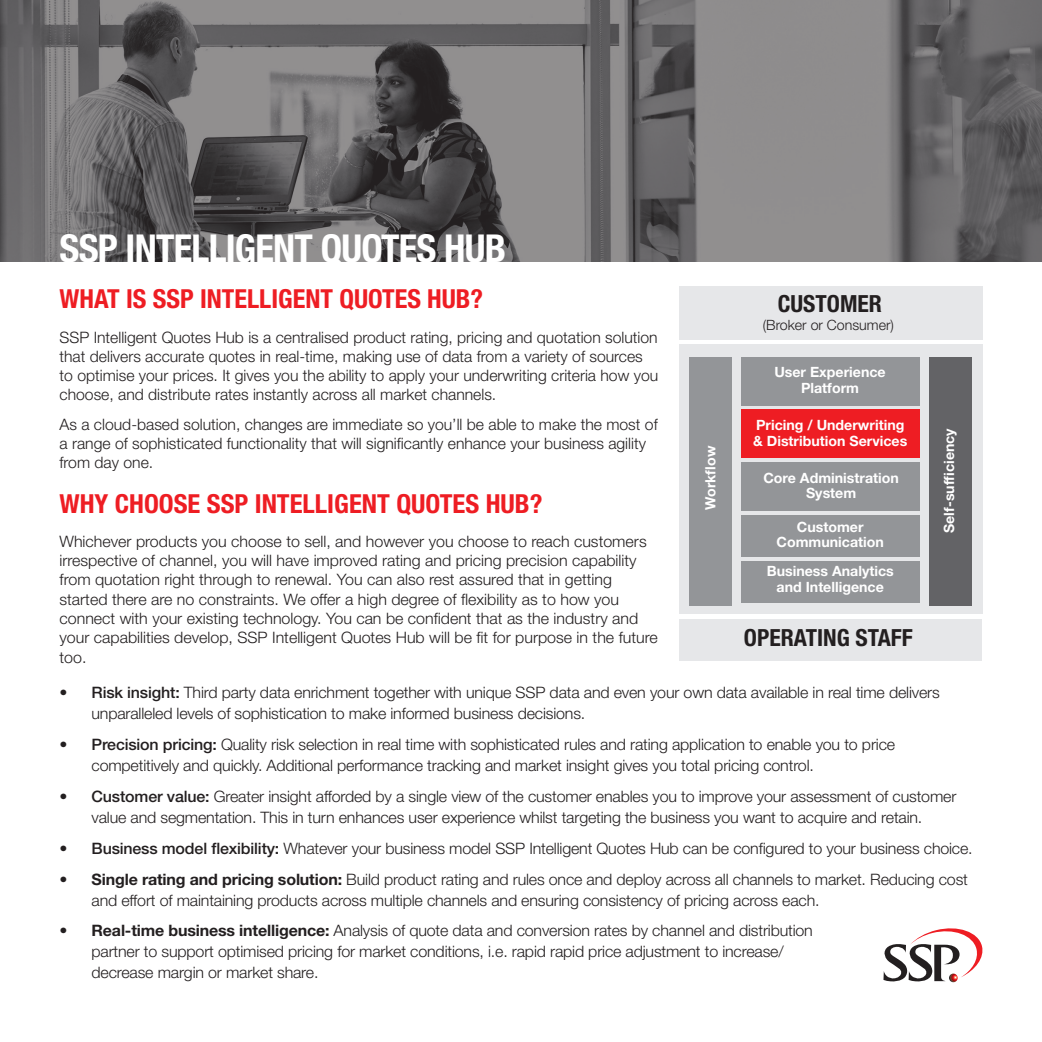
<style>
.page{position:relative;width:1042px;height:1042px;background:#fff}
.page>*{position:absolute;margin:0;border:0;box-sizing:border-box;transform-origin:0 0}
.t1{font:700 condensed 38.5px "Helvetica Neue";letter-spacing:-.02em;color:#fff}
.body{font:700 condensed 26.25px "Helvetica Neue";color:#ee1d23}
.body-2{font:700 condensed 23.62px "Helvetica Neue";color:#231f20}
.body-3{font:300 15.75px/19.2px "Helvetica Neue";letter-spacing:-.01em;color:#231f20}
.t2{font:700 14.17px/15.8px "Helvetica Neue";color:#fff;text-align:center}
.t3{font:300 14.17px "Helvetica Neue";color:#231f20}
.s1{font-weight:500}
.s2{font-weight:700}
</style>
<div class="page">
<svg style="left:883px;top:928px;width:99px;height:54px"></svg>
<svg style="left:0;top:0;width:1042px;height:262px;background:#706e6f"></svg>
<div style="left:679px;top:286px;width:303px;height:53px;background:#e6e7e9"></div>
<div style="left:679px;top:618px;width:302px;height:42px;background:#e6e7e9"></div>
<div style="left:679px;top:344px;width:303px;height:270px;background:#e6e7e9"></div>
<div style="left:689px;top:357px;width:43px;height:249px;background:#939598"></div>
<div style="left:741px;top:357px;width:179px;height:48px;background:#939598"></div>
<div style="left:741px;top:409px;width:179px;height:49px;background:#ee1d23"></div>
<div style="left:741px;top:462px;width:179px;height:49px;background:#939598"></div>
<div style="left:741px;top:515px;width:179px;height:42px;background:#939598"></div>
<div style="left:741px;top:561px;width:179px;height:42px;background:#939598"></div>
<div style="left:929px;top:357px;width:43px;height:249px;background:#636366"></div>
<p class="t1" style="left:60px;top:225px;width:448px">SSP INTELLIGENT QUOTES HUB</p>
<p class="body" style="left:60px;top:283px;width:425px">WHAT IS SSP INTELLIGENT QUOTES HUB?</p>
<p class="body-3" style="left:60px;top:327px;width:600px">SSP Intelligent Quotes Hub is a centralised product rating, pricing and quotation solution that delivers accurate quotes in real-time, making use of data from a variety of sources to optimise your prices. It gives you the ability to apply your underwriting criteria how you choose, and distribute rates instantly across all market channels.</p>
<p class="body-3" style="left:60px;top:414px;width:600px">As a cloud-based solution, changes are immediate so you’ll be able to make the most of a range of sophisticated functionality that will significantly enhance your business agility from day one.</p>
<p class="body" style="left:60px;top:487px;width:484px">WHY CHOOSE SSP INTELLIGENT QUOTES HUB?</p>
<p class="body-3" style="left:60px;top:531px;width:600px">Whichever products you choose to sell, and however you choose to reach customers irrespective of channel, you will have improved rating and pricing precision capability from quotation right through to renewal. You can also rest assured that in getting started there are no constraints. We offer a high degree of flexibility as to how you connect with your existing technology. You can be confident that as the industry and your capabilities develop, SSP Intelligent Quotes Hub will be fit for purpose in the future too.</p>
<p class="body-3" style="left:92px;top:682px;width:850px;line-height:21px;text-indent:-32px"><span class="s1">• Risk insight:</span> Third party data enrichment together with unique SSP data and even your own data available in real time delivers unparalleled levels of sophistication to make informed business decisions.</p>
<p class="body-3" style="left:92px;top:734px;width:805px;line-height:21px;text-indent:-32px"><span class="s1">• Precision pricing:</span> Quality risk selection in real time with sophisticated rules and rating application to enable you to price competitively and quickly. Additional performance tracking and market insight gives you total pricing control.</p>
<p class="body-3" style="left:60px;top:786px;width:898px;line-height:21px;text-align:center"><span class="s1">• Customer value:</span> Greater insight afforded by a single view of the customer enables you to improve your assessment of customer value and segmentation. This in turn enhances user experience whilst targeting the business you want to acquire and retain.</p>
<p class="body-3" style="left:60px;top:838px;width:914px"><span class="s1">• Business model flexibility:</span> Whatever your business model SSP Intelligent Quotes Hub can be configured to your business choice.</p>
<p class="body-3" style="left:92px;top:868px;width:878px;line-height:21px;text-indent:-32px"><span class="s2">• Single rating and pricing solution:</span> Build product rating and rules once and deploy across all channels to market. Reducing cost and effort of maintaining products across multiple channels and ensuring consistency of pricing across each.</p>
<p class="body-2" style="left:778px;top:289px;width:106px">CUSTOMER</p>
<p class="t3" style="left:763px;top:316px;width:133px">(Broker or Consumer)</p>
<p class="t2" style="left:774px;top:364px;width:113px">User Experience<br>Platform</p>
<p class="t2" style="left:753px;top:417px;width:156px;text-align:left">Pricing / Underwriting &amp; Distribution Services</p>
<p class="t2" style="left:941px;top:533px;width:106px;rotate:-90deg">Self-sufficiency</p>
<p class="t2" style="left:702px;top:510px;width:66px;rotate:-90deg">Workflow</p>
<p class="t2" style="left:763px;top:469px;width:137px">Core Administration<br>System</p>
<p class="t2" style="left:776px;top:518px;width:109px">Customer<br>Communication</p>
<p class="t2" style="left:767px;top:563px;width:129px">Business Analytics and Intelligence</p>
<p class="body-2" style="left:744px;top:623px;width:170px">OPERATING STAFF</p>
<p class="body-3" style="left:92px;top:919px;width:723px;line-height:21px;text-indent:-32px"><span class="s2">• Real-time business intelligence:</span> Analysis of quote data and conversion rates by channel and distribution partner to support optimised pricing for market conditions, i.e. rapid rapid price adjustment to increase/ decrease margin or market share.</p>
</div>
